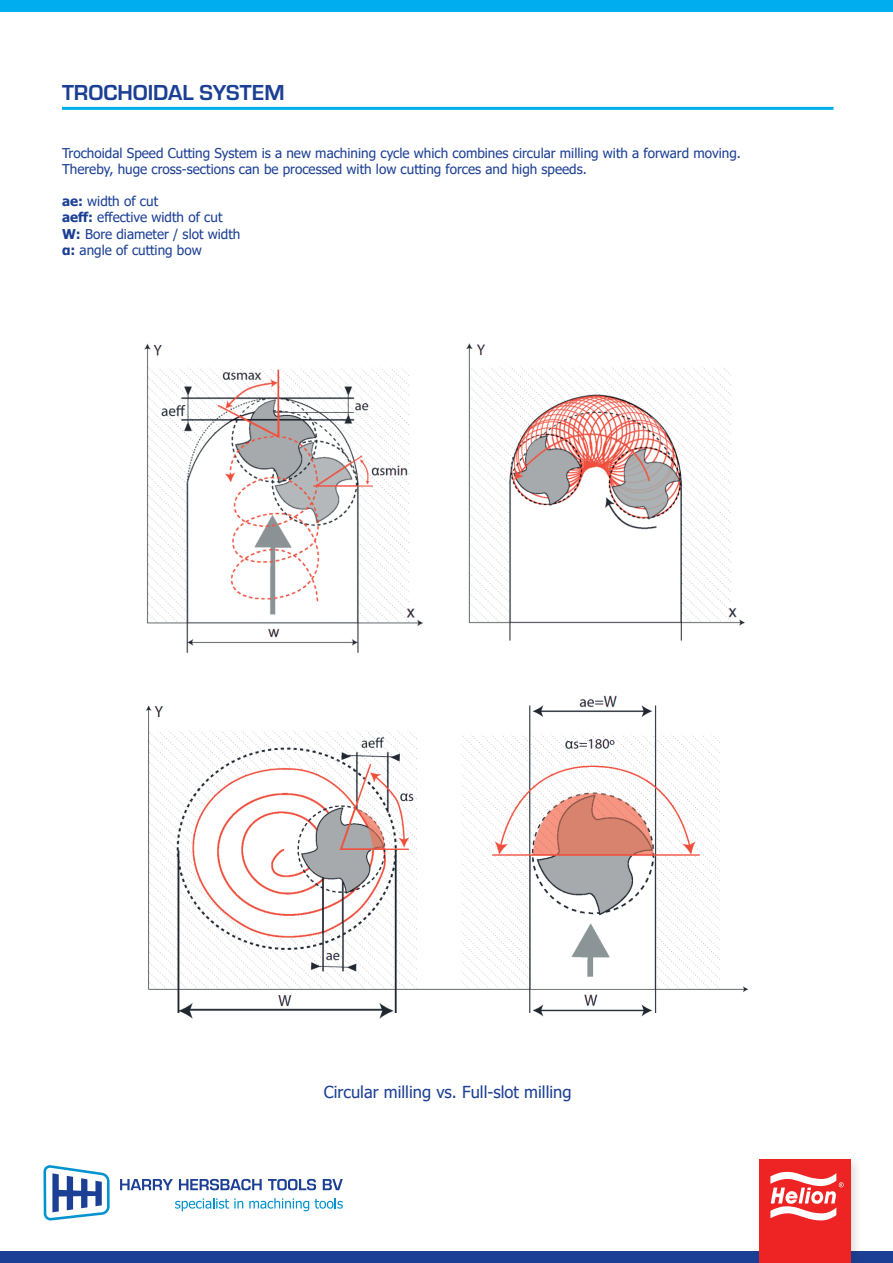
<style>
.page{position:relative;width:893px;height:1263px;background:#fff}
.page>*{position:absolute;margin:0;border:0;box-sizing:border-box;transform-origin:0 0}
.t1{font:700 22.5px "Eurostile";color:#1b3f94}
.t2{font:16.5px "Tahoma";color:#1b3f94}
.t3{font:13.5px/16.2px "Tahoma";color:#1b3f94}
.s1{font-weight:700}
</style>
<div class="page">
<div style="left:0;top:1252px;width:893px;height:11px;background:#1b3f94"></div>
<div style="left:755px;top:1155px;width:108px;height:108px;background:#231f20;opacity:.15"></div>
<div style="left:759px;top:1159px;width:91px;height:104px;background:#ee2323"></div>
<svg style="left:770px;top:1171px;width:74px;height:50px"></svg>
<div style="left:0;top:0;width:893px;height:12px;background:#00aeef"></div>
<svg style="left:43px;top:1165px;width:67px;height:55px"></svg>
<svg style="left:175px;top:1198px;width:68px;height:13px"></svg>
<svg style="left:249px;top:1198px;width:60px;height:13px"></svg>
<svg style="left:315px;top:1198px;width:28px;height:11px"></svg>
<svg style="left:120px;top:1179px;width:53px;height:11px"></svg>
<svg style="left:179px;top:1179px;width:83px;height:11px"></svg>
<svg style="left:268px;top:1179px;width:48px;height:11px"></svg>
<svg style="left:323px;top:1179px;width:20px;height:11px"></svg>
<hr style="left:62px;top:107px;width:771px;height:3px;background:#00aeef">
<img style="left:144px;top:343px;width:601px;height:310px">
<img style="left:145px;top:695px;width:604px;height:324px">
<h1 class="t1" style="left:62px;top:76px;width:224px">TROCHOIDAL SYSTEM</h1>
<p class="t3" style="left:62px;top:145px;width:680px">Trochoidal Speed Cutting System is a new machining cycle which combines circular milling with a forward moving.<br>Thereby, huge cross-sections can be processed with low cutting forces and high speeds.</p>
<p class="t3" style="left:62px;top:194px;width:180px"><span class="s1">ae:</span> width of cut<br><span class="s1">aeff:</span> effective width of cut<br><span class="s1">W:</span> Bore diameter / slot width <span class="s1">α:</span> angle of cutting bow</p>
<p class="t2" style="left:324px;top:1080px;width:249px">Circular milling vs. Full-slot milling</p>
</div>
